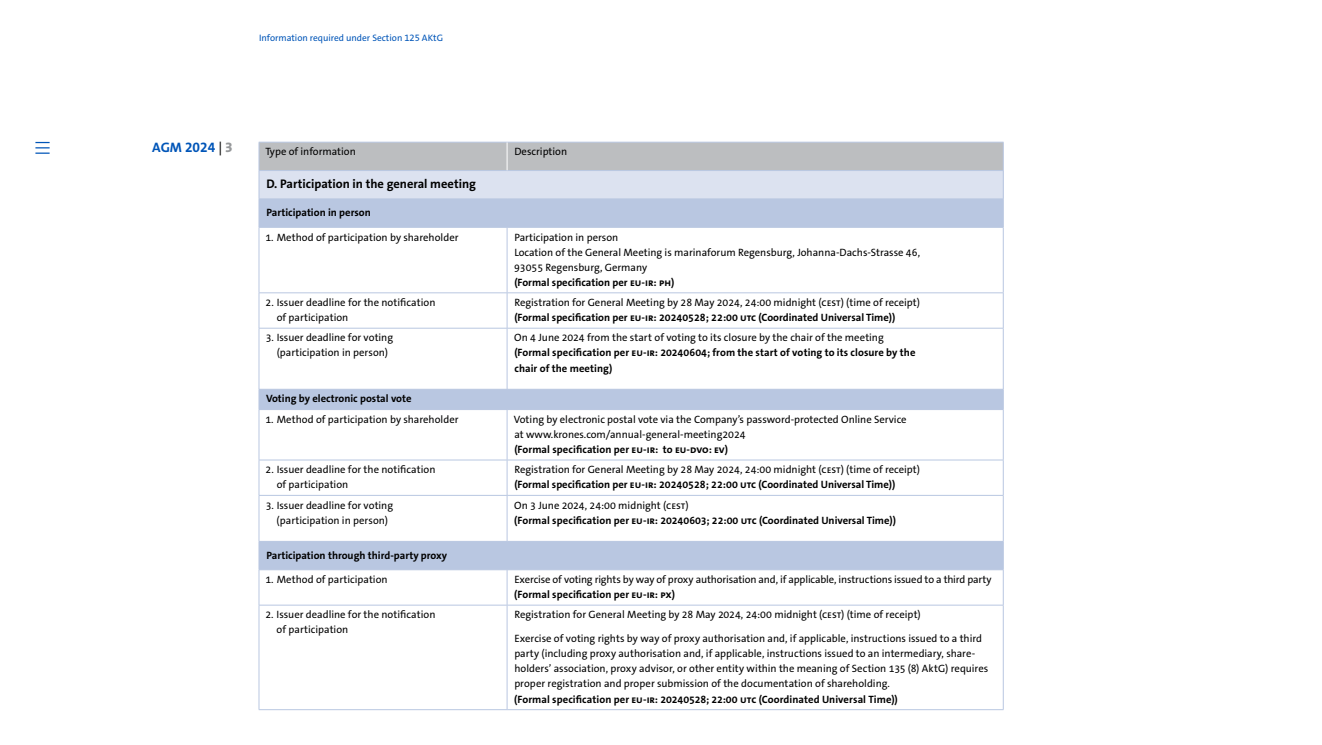
<style>
.page{position:relative;width:1322px;height:745px;background:#fff}
.page>*{position:absolute;margin:0;border:0;box-sizing:border-box;transform-origin:0 0}
.t1{font:13.75px "The Sans LP7 Bld";color:#0055b8}
.t2{font:12.5px "The Sans LP7 Bld";color:#000}
.t3{font:10.62px/15px "The Sans LP5 Plain";color:#000}
.t4{font:10.62px/15px "The Sans LP7 Bld";color:#000}
.t5{font:9.38px "The Sans LP5 Plain";color:#0055b8}
.s1{font-family:"The Sans LP5 Plain";color:#000}
.s2{font-family:"The Sans LP8 Ex Bld";color:#96989a}
</style>
<div class="page">
<svg style="left:260px;top:228px;width:743px;height:341px"></svg>
<hr style="left:259px;top:227px;width:248px;height:1px;background:#b9c7e1">
<hr style="left:259px;top:227px;width:1px;height:65px;background:#b9c7e1">
<hr style="left:507px;top:227px;width:496px;height:1px;background:#b9c7e1">
<hr style="left:507px;top:227px;width:1px;height:65px;background:#b9c7e1">
<hr style="left:1003px;top:227px;width:1px;height:65px;background:#b9c7e1">
<hr style="left:259px;top:292px;width:248px;height:1px;background:#b9c7e1">
<hr style="left:259px;top:293px;width:1px;height:35px;background:#b9c7e1">
<hr style="left:507px;top:292px;width:496px;height:1px;background:#b9c7e1">
<hr style="left:507px;top:293px;width:1px;height:35px;background:#b9c7e1">
<hr style="left:1003px;top:293px;width:1px;height:35px;background:#b9c7e1">
<hr style="left:259px;top:328px;width:248px;height:1px;background:#b9c7e1">
<hr style="left:259px;top:328px;width:1px;height:61px;background:#b9c7e1">
<hr style="left:507px;top:328px;width:496px;height:1px;background:#b9c7e1">
<hr style="left:507px;top:328px;width:1px;height:61px;background:#b9c7e1">
<hr style="left:1003px;top:328px;width:1px;height:61px;background:#b9c7e1">
<hr style="left:259px;top:389px;width:248px;height:1px;background:#b9c7e1">
<svg style="left:259px;top:390px;width:1px;height:19px"></svg>
<hr style="left:507px;top:389px;width:496px;height:1px;background:#b9c7e1">
<svg style="left:1003px;top:389px;width:1px;height:20px"></svg>
<hr style="left:259px;top:409px;width:248px;height:1px;background:#b9c7e1">
<hr style="left:259px;top:409px;width:1px;height:50px;background:#b9c7e1">
<hr style="left:507px;top:409px;width:496px;height:1px;background:#b9c7e1">
<hr style="left:507px;top:409px;width:1px;height:50px;background:#b9c7e1">
<hr style="left:1003px;top:409px;width:1px;height:50px;background:#b9c7e1">
<hr style="left:259px;top:459px;width:248px;height:1px;background:#b9c7e1">
<hr style="left:259px;top:460px;width:1px;height:35px;background:#b9c7e1">
<hr style="left:507px;top:459px;width:496px;height:1px;background:#b9c7e1">
<hr style="left:507px;top:460px;width:1px;height:35px;background:#b9c7e1">
<hr style="left:1003px;top:460px;width:1px;height:35px;background:#b9c7e1">
<hr style="left:259px;top:495px;width:248px;height:1px;background:#b9c7e1">
<hr style="left:259px;top:495px;width:1px;height:45px;background:#b9c7e1">
<hr style="left:507px;top:495px;width:496px;height:1px;background:#b9c7e1">
<hr style="left:507px;top:495px;width:1px;height:45px;background:#b9c7e1">
<hr style="left:1003px;top:495px;width:1px;height:45px;background:#b9c7e1">
<hr style="left:259px;top:540px;width:248px;height:1px;background:#b9c7e1">
<svg style="left:259px;top:541px;width:1px;height:28px"></svg>
<hr style="left:507px;top:540px;width:496px;height:1px;background:#b9c7e1">
<svg style="left:1003px;top:541px;width:1px;height:28px"></svg>
<hr style="left:259px;top:569px;width:248px;height:1px;background:#b9c7e1">
<hr style="left:259px;top:569px;width:1px;height:35px;background:#b9c7e1">
<hr style="left:507px;top:569px;width:496px;height:1px;background:#b9c7e1">
<hr style="left:507px;top:569px;width:1px;height:35px;background:#b9c7e1">
<hr style="left:1003px;top:569px;width:1px;height:35px;background:#b9c7e1">
<hr style="left:259px;top:604px;width:248px;height:1px;background:#b9c7e1">
<hr style="left:259px;top:605px;width:1px;height:104px;background:#b9c7e1">
<hr style="left:507px;top:604px;width:496px;height:1px;background:#b9c7e1">
<hr style="left:507px;top:605px;width:1px;height:104px;background:#b9c7e1">
<hr style="left:1003px;top:605px;width:1px;height:104px;background:#b9c7e1">
<hr style="left:259px;top:709px;width:248px;height:1px;background:#b9c7e1">
<hr style="left:507px;top:709px;width:496px;height:1px;background:#b9c7e1">
<svg style="left:259px;top:142px;width:745px;height:85px;background:#c5ccdb"></svg>
<svg style="left:35px;top:142px;width:15px;height:12px"></svg>
<p class="t5" style="left:259px;top:31px;width:185px">Information required under Section 125 AKtG</p>
<p class="t1" style="left:152px;top:138px;width:82px">AGM 2024 <span class="s1">|</span> <span class="s2">3</span></p>
<p class="t3" style="left:265px;top:144px;width:92px">Type of information</p>
<p class="t3" style="left:514px;top:144px;width:54px">Description</p>
<p class="t2" style="left:266px;top:176px;width:211px">D. Participation in the general meeting</p>
<p class="t4" style="left:266px;top:205px;width:106px">Participation in person</p>
<p class="t3" style="left:265px;top:229px;width:195px">1. Method of participation by shareholder</p>
<p class="t3" style="left:514px;top:229px;width:407px">Participation in person<br>Location of the General Meeting is marinaforum Regensburg, Johanna-Dachs-Strasse 46,<br>93055 Regensburg, Germany</p>
<p class="t4" style="left:514px;top:274px;width:161px">(Formal specification per EU-IR: PH)</p>
<p class="t3" style="left:277px;top:295px;width:160px;text-indent:-11px">2. Issuer deadline for the notification of participation</p>
<p class="t3" style="left:514px;top:295px;width:407px">Registration for General Meeting by 28 May 2024, 24:00 midnight (CEST) (time of receipt)</p>
<p class="t4" style="left:514px;top:310px;width:383px">(Formal specification per EU-IR: 20240528; 22:00 UTC (Coordinated Universal Time))</p>
<p class="t3" style="left:266px;top:330px;width:129px;text-align:center">3. Issuer deadline for voting (participation in person)</p>
<p class="t3" style="left:514px;top:330px;width:371px">On 4 June 2024 from the start of voting to its closure by the chair of the meeting</p>
<p class="t4" style="left:514px;top:345px;width:403px">(Formal specification per EU-IR: 20240604; from the start of voting to its closure by the chair of the meeting)</p>
<p class="t4" style="left:266px;top:391px;width:147px">Voting by electronic postal vote</p>
<p class="t3" style="left:265px;top:411px;width:195px">1. Method of participation by shareholder</p>
<p class="t3" style="left:514px;top:411px;width:394px">Voting by electronic postal vote via the Company’s password-protected Online Service at www.krones.com/annual-general-meeting2024</p>
<p class="t4" style="left:514px;top:441px;width:215px">(Formal specification per EU-IR: to EU-DVO: EV)</p>
<p class="t3" style="left:277px;top:462px;width:160px;text-indent:-11px">2. Issuer deadline for the notification of participation</p>
<p class="t3" style="left:514px;top:462px;width:407px">Registration for General Meeting by 28 May 2024, 24:00 midnight (CEST) (time of receipt)</p>
<p class="t4" style="left:514px;top:477px;width:383px">(Formal specification per EU-IR: 20240528; 22:00 UTC (Coordinated Universal Time))</p>
<p class="t3" style="left:266px;top:497px;width:129px;text-align:center">3. Issuer deadline for voting (participation in person)</p>
<p class="t3" style="left:514px;top:497px;width:176px">On 3 June 2024, 24:00 midnight (CEST)</p>
<p class="t4" style="left:514px;top:512px;width:383px">(Formal specification per EU-IR: 20240603; 22:00 UTC (Coordinated Universal Time))</p>
<p class="t4" style="left:266px;top:547px;width:182px">Participation through third-party proxy</p>
<p class="t3" style="left:265px;top:571px;width:124px">1. Method of participation</p>
<p class="t3" style="left:514px;top:571px;width:479px">Exercise of voting rights by way of proxy authorisation and, if applicable, instructions issued to a third party</p>
<p class="t4" style="left:514px;top:586px;width:162px">(Formal specification per EU-IR: PX)</p>
<p class="t3" style="left:277px;top:607px;width:160px;text-indent:-11px">2. Issuer deadline for the notification of participation</p>
<p class="t3" style="left:514px;top:607px;width:408px">Registration for General Meeting by 28 May 2024, 24:00 midnight (CEST) (time of receipt)</p>
<p class="t3" style="left:514px;top:630px;width:475px">Exercise of voting rights by way of proxy authorisation and, if applicable, instructions issued to a third party (including proxy authorisation and, if applicable, instructions issued to an intermediary, share&shy;holders’ association, proxy advisor, or other entity within the meaning of Section 135 (8) AktG) requires proper registration and proper submission of the documentation of shareholding.</p>
<p class="t4" style="left:514px;top:691px;width:385px">(Formal specification per EU-IR: 20240528; 22:00 UTC (Coordinated Universal Time))</p>
</div>
